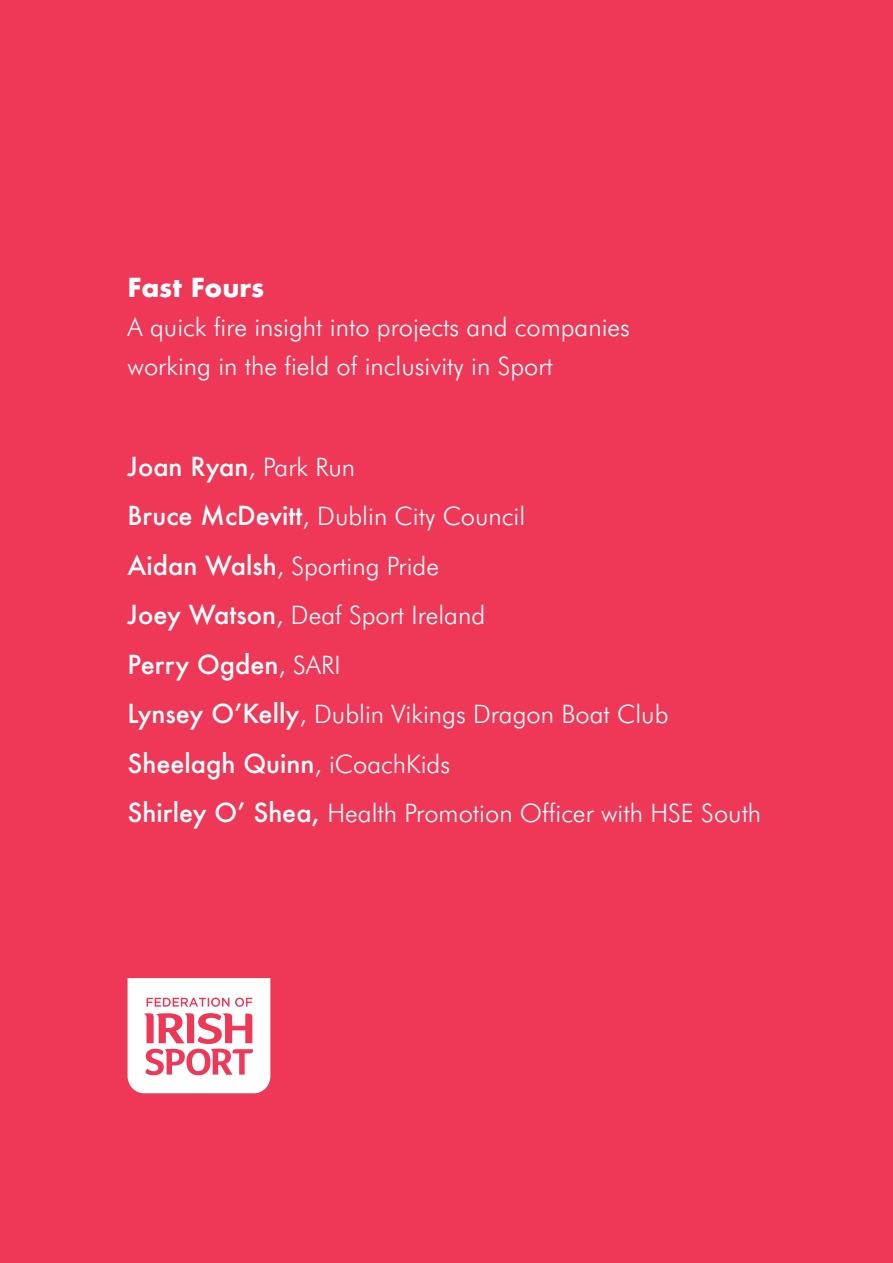
<style>
.page{position:relative;width:893px;height:1263px;background:#fff}
.page>*{position:absolute;margin:0;border:0;box-sizing:border-box;transform-origin:0 0}
.t1{font:300 25.5px/49.5px "Futura BT";color:#fff}
.t2{font:500 25.5px "Futura";color:#fff}
.t3{font:700 25.5px "Futura";color:#fff}
.s1{font-family:"Futura BT";font-weight:300}
.s2{font-family:"Futura";font-weight:500}
</style>
<div class="page">
<div style="left:1px;top:0;width:892px;height:1263px;background:#ef3857"></div>
<svg style="left:128px;top:978px;width:142px;height:115px"></svg>
<p class="t3" style="left:128px;top:269px;width:138px">Fast Fours</p>
<p class="t1" style="left:128px;top:307px;width:504px;line-height:39px">A quick fire insight into projects and companies working in the field of inclusivity in Sport</p>
<p class="t2" style="left:128px;top:449px;width:229px">Joan Ryan<span class="s1">, Park Run</span></p>
<p class="t1" style="left:128px;top:491px;width:399px"><span class="s2">Bruce McDevitt</span>, Dublin City Council<br><span class="s2">Aidan Walsh</span>, Sporting Pride<br><span class="s2">Joey Watson</span>, Deaf Sport Ireland</p>
<p class="t2" style="left:128px;top:647px;width:215px">Perry Ogden<span class="s1">, SARI</span></p>
<p class="t1" style="left:128px;top:689px;width:542px"><span class="s2">Lynsey O’Kelly</span>, Dublin Vikings Dragon Boat Club</p>
<p class="t2" style="left:128px;top:746px;width:324px">Sheelagh Quinn<span class="s1">, iCoachKids</span></p>
<p class="t1" style="left:128px;top:788px;width:635px"><span class="s2">Shirley O’ Shea,</span> Health Promotion Officer with HSE South</p>
</div>
